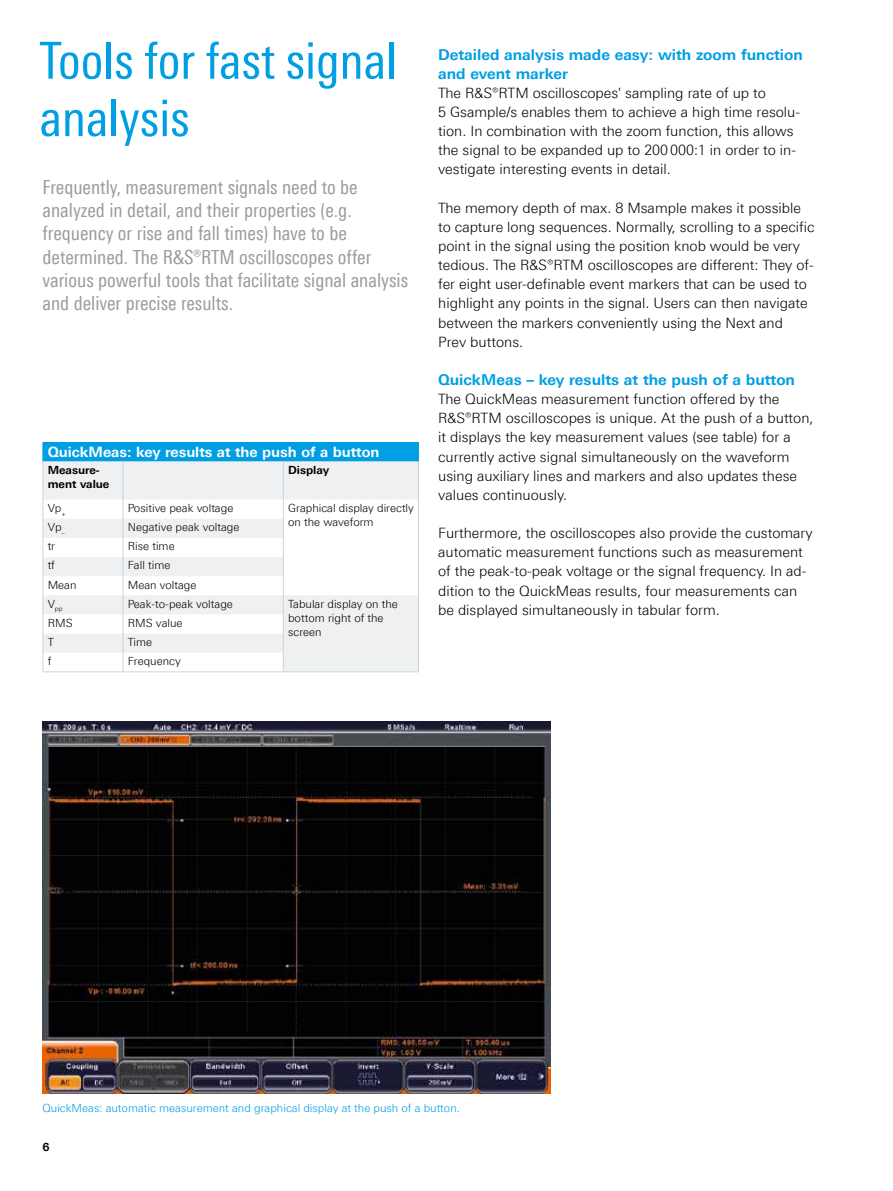
<style>
.page{position:relative;width:893px;height:1191px;background:#fff}
.page>*{position:absolute;margin:0;border:0;box-sizing:border-box;transform-origin:0 0}
.t1{font:51px/57.4px "Linotype Univers 420 Cn";color:#009ee3}
.t2{font:19.5px/23.4px "Linotype Univers 420 Cn";color:#9c9c9d}
.t3{font:700 15px/19.2px "Linotype Univers 630";color:#009ee3}
.t4{font:300 14.25px/19.2px "Linotype Univers 330";color:#000}
.t5{font:700 14.25px "Linotype Univers 630";color:#fff}
.t6{font:300 11.25px/14.2px "Linotype Univers 330";color:#000}
.t7{font:300 11.25px "Linotype Univers 330";color:#009ee3}
.t8{font:700 11.25px/14.2px "Linotype Univers 630";color:#000}
.t9{font:300 6.45px "Linotype Univers 330";color:#000}
</style>
<div class="page">
<img style="left:43px;top:721px;width:508px;height:372px">
<div style="left:43px;top:442px;width:375px;height:19px;background:#009ee3"></div>
<svg style="left:44px;top:461px;width:374px;height:210px;fill:#eef0f2"></svg>
<svg style="left:418px;top:442px;width:1px;height:19px"></svg>
<hr style="left:43px;top:461px;width:1px;height:38px;background:#cdd4d7">
<hr style="left:123px;top:461px;width:1px;height:38px;background:#cdd4d7">
<hr style="left:283px;top:461px;width:1px;height:38px;background:#cdd4d7">
<hr style="left:418px;top:461px;width:1px;height:38px;background:#cdd4d7">
<svg style="left:43px;top:499px;width:1px;height:172px"></svg>
<svg style="left:123px;top:499px;width:1px;height:172px"></svg>
<svg style="left:283px;top:499px;width:1px;height:172px"></svg>
<svg style="left:418px;top:499px;width:1px;height:172px"></svg>
<hr style="left:43px;top:671px;width:80px;height:1px;background:#cdd4d7">
<hr style="left:123px;top:671px;width:160px;height:1px;background:#cdd4d7">
<hr style="left:283px;top:671px;width:136px;height:1px;background:#cdd4d7">
<h1 class="t1" style="left:40px;top:32px;width:359px">Tools for fast signal analysis</h1>
<p class="t2" style="left:43px;top:175px;width:367px">Frequently, measurement signals need to be analyzed in detail, and their properties (e.g. frequency or rise and fall times) have to be determined. The R&amp;S®RTM oscilloscopes offer various powerful tools that facilitate signal analysis and deliver precise results.</p>
<p class="t5" style="left:48px;top:443px;width:333px">QuickMeas: key results at the push of a button</p>
<p class="t8" style="left:48px;top:462px;width:63px">Measure&shy;ment value</p>
<p class="t8" style="left:288px;top:462px;width:43px">Display</p>
<p class="t6" style="left:48px;top:501px;width:20px">Vp<sub>+</sub></p>
<p class="t6" style="left:128px;top:501px;width:107px">Positive peak voltage</p>
<p class="t6" style="left:288px;top:501px;width:127px">Graphical display directly</p>
<p class="t6" style="left:48px;top:520px;width:15px">Vp</p>
<p class="t6" style="left:288px;top:515px;width:87px">on the waveform</p>
<p class="t9" style="left:62px;top:529px;width:5px">–</p>
<p class="t6" style="left:128px;top:520px;width:113px">Negative peak voltage</p>
<p class="t6" style="left:48px;top:539px;width:9px">tr</p>
<p class="t6" style="left:128px;top:539px;width:48px">Rise time</p>
<p class="t6" style="left:48px;top:558px;width:9px">tf</p>
<p class="t6" style="left:128px;top:558px;width:44px">Fall time</p>
<p class="t6" style="left:48px;top:577px;width:30px">Mean</p>
<p class="t6" style="left:128px;top:577px;width:70px">Mean voltage</p>
<p class="t9" style="left:48px;top:605px;width:16px"><sup>V</sup>pp</p>
<p class="t6" style="left:128px;top:596px;width:107px">Peak-to-peak voltage</p>
<p class="t6" style="left:288px;top:596px;width:111px">Tabular display on the bottom right of the screen</p>
<p class="t6" style="left:48px;top:615px;width:26px">RMS</p>
<p class="t6" style="left:128px;top:615px;width:56px">RMS value</p>
<p class="t6" style="left:48px;top:634px;width:8px">T</p>
<p class="t6" style="left:128px;top:634px;width:26px">Time</p>
<p class="t6" style="left:48px;top:654px;width:5px">f</p>
<p class="t6" style="left:128px;top:654px;width:54px">Frequency</p>
<p class="t3" style="left:438px;top:44px;width:366px">Detailed analysis made easy: with zoom function and event marker</p>
<p class="t4" style="left:438px;top:83px;width:363px">The R&amp;S®RTM oscilloscopes' sampling rate of up to<br>5 Gsample/s enables them to achieve a high time resolu&shy;tion. In combination with the zoom function, this allows the signal to be expanded up to 200000:1 in order to in&shy;vestigate interesting events in detail.</p>
<p class="t4" style="left:438px;top:198px;width:378px">The memory depth of max. 8 Msample makes it possible to capture long sequences. Normally, scrolling to a specific point in the signal using the position knob would be very tedious. The R&amp;S®RTM oscilloscopes are different: They of&shy;fer eight user-definable event markers that can be used to highlight any points in the signal. Users can then navigate between the markers conveniently using the Next and Prev buttons.</p>
<p class="t3" style="left:438px;top:370px;width:358px">QuickMeas – key results at the push of a button</p>
<p class="t4" style="left:438px;top:389px;width:377px">The QuickMeas measurement function offered by the R&amp;S®RTM oscilloscopes is unique. At the push of a button, it displays the key measurement values (see table) for a currently active signal simultaneously on the waveform using auxiliary lines and markers and also updates these values continuously.</p>
<p class="t4" style="left:438px;top:523px;width:376px">Furthermore, the oscilloscopes also provide the customary automatic measurement functions such as measurement of the peak-to-peak voltage or the signal frequency. In ad&shy;dition to the QuickMeas results, four measurements can be displayed simultaneously in tabular form.</p>
<p class="t7" style="left:43px;top:1101px;width:419px">QuickMeas: automatic measurement and graphical display at the push of a button.</p>
<p class="t8" style="left:43px;top:1139px;width:9px">6</p>
</div>
